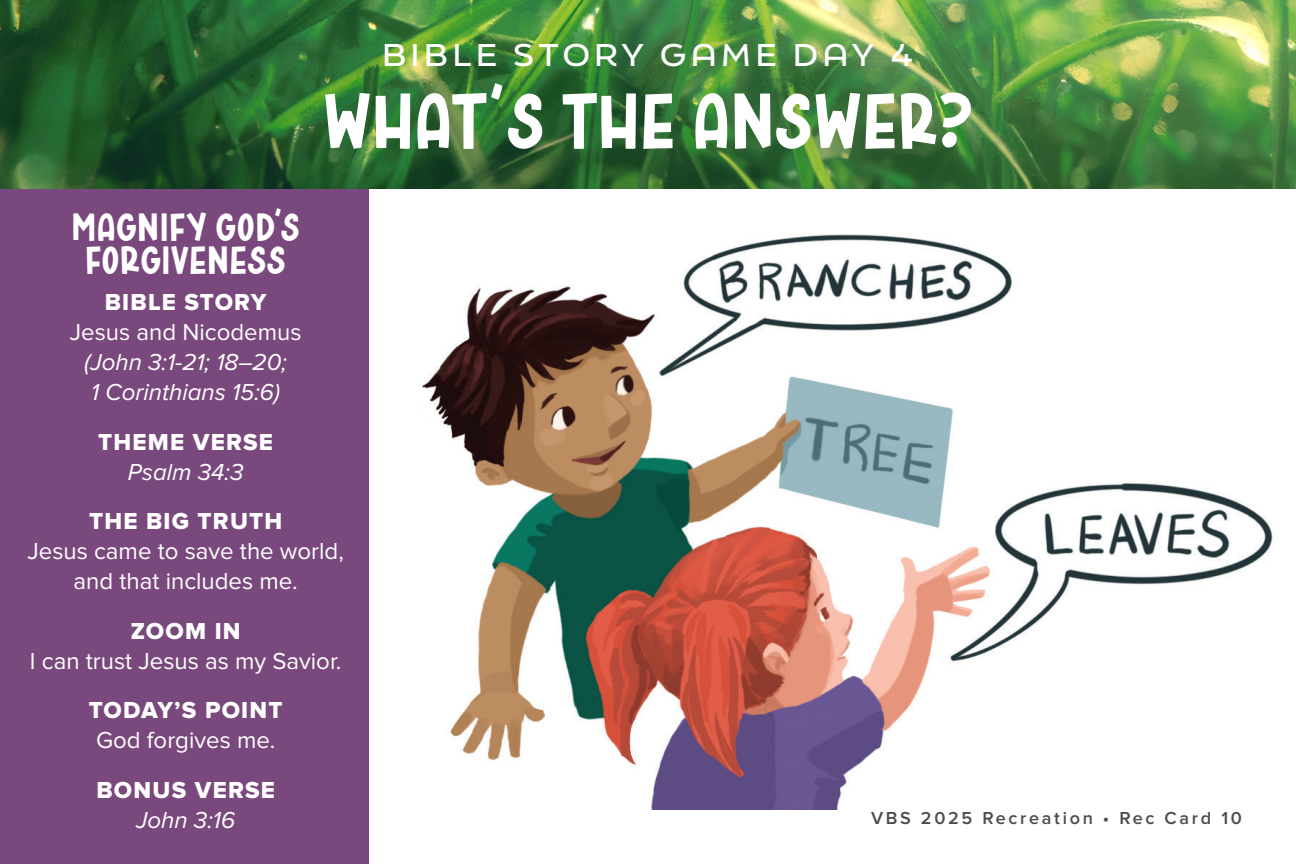
<style>
.page{position:relative;width:1296px;height:864px;background:#fff}
.page>*{position:absolute;margin:0;border:0;box-sizing:border-box;transform-origin:0 0}
.head_theme{font:78px "DTC Water Floatie";letter-spacing:.02em;color:#fff}
.head_sidebar{font:39px/33px "DTC Water Floatie";letter-spacing:.025em;color:#fff;text-align:center}
.day_number{font:500 29.7px "Final Six";letter-spacing:.13em;color:#fff;scale:1.11 1}
.body_sidebar{font:24px/30px "Proxima Nova";color:#fff;text-align:center}
.body_sidebar-2{font:italic 24px/30px "Proxima Nova";color:#fff;text-align:center}
.subhead_sidebar{font:24px "Proxima Nova Extrabld";letter-spacing:.05em;color:#fff}
.t1{font:600 18px "Proxima Nova";letter-spacing:.15em;color:#4b4c4d}
.s1{font-style:normal}
</style>
<div class="page">
<div style="left:0;top:189px;width:369px;height:675px;background:#79487c"></div>
<img style="left:0;top:0;width:1296px;height:189px">
<img style="left:422px;top:234px;width:851px;height:576px">
<p class="day_number" style="left:382px;top:34px;width:481px">BIBLE STORY GAME DAY 4</p>
<p class="head_theme" style="left:324px;top:67px;width:650px">WHAT’S THE ANSWER?</p>
<p class="head_sidebar" style="left:72px;top:208px;width:229px">MAGNIFY GOD’S<br>FORGIVENESS</p>
<p class="subhead_sidebar" style="left:105px;top:289px;width:163px">BIBLE STORY</p>
<p class="body_sidebar-2" style="left:70px;top:316px;width:233px"><span class="s1">Jesus and Nicodemus </span>(John 3:1-21; 18–20;<br>1 Corinthians 15:6)</p>
<p class="subhead_sidebar" style="left:98px;top:428px;width:176px">THEME VERSE</p>
<p class="body_sidebar-2" style="left:128px;top:456px;width:117px">Psalm 34:3</p>
<p class="subhead_sidebar" style="left:89px;top:508px;width:195px">THE BIG TRUTH</p>
<p class="body_sidebar" style="left:27px;top:537px;width:318px">Jesus came to save the world, and that includes me.</p>
<p class="subhead_sidebar" style="left:131px;top:617px;width:111px">ZOOM IN</p>
<p class="body_sidebar" style="left:30px;top:646px;width:313px">I can trust Jesus as my Savior.</p>
<p class="subhead_sidebar" style="left:89px;top:697px;width:195px">TODAY’S POINT</p>
<p class="body_sidebar" style="left:96px;top:726px;width:181px">God forgives me.</p>
<p class="subhead_sidebar" style="left:96px;top:776px;width:180px">BONUS VERSE</p>
<p class="body_sidebar-2" style="left:136px;top:804px;width:100px">John 3:16</p>
<p class="t1" style="left:871px;top:808px;width:372px">VBS 2025 Recreation • Rec Card 10</p>
</div>
